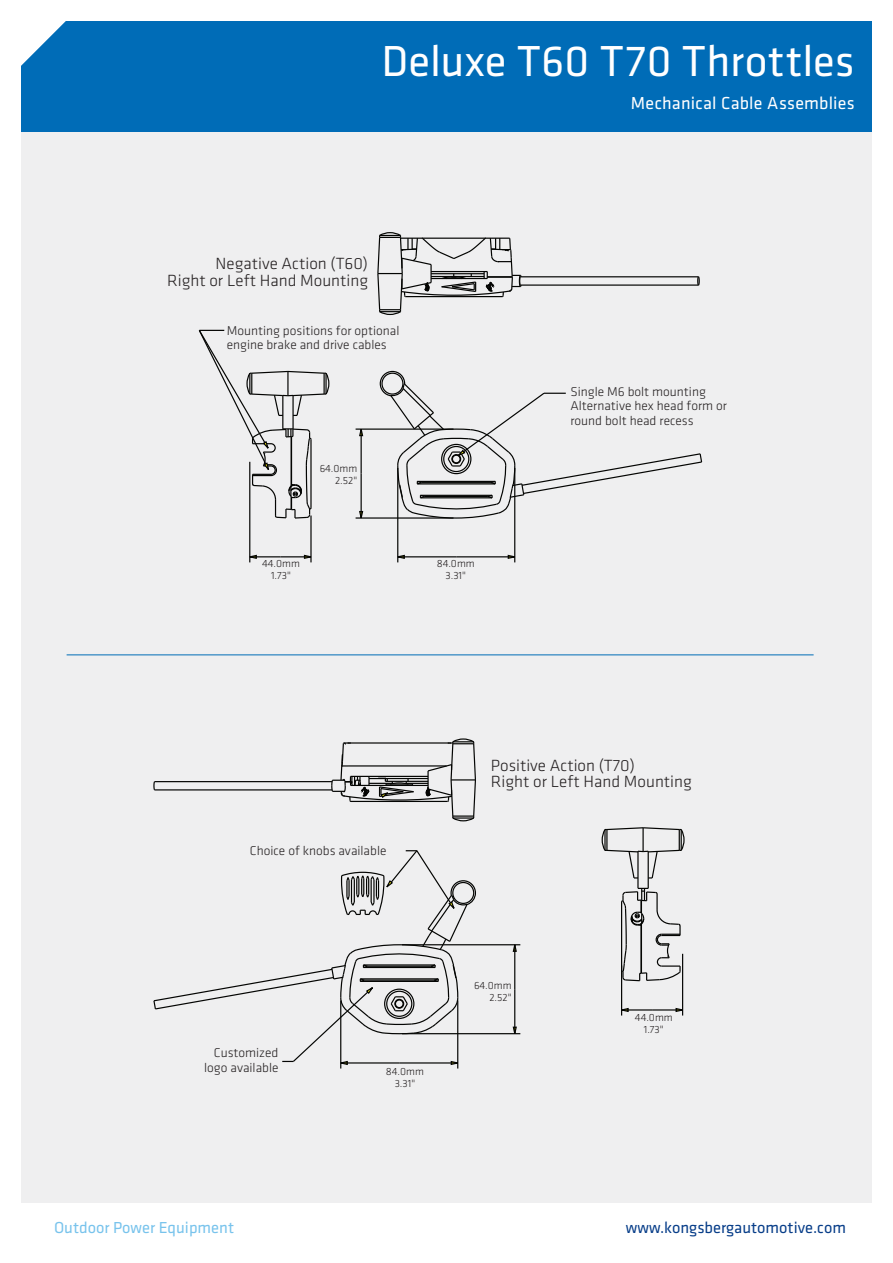
<style>
.page{position:relative;width:893px;height:1263px;background:#fff}
.page>*{position:absolute;margin:0;border:0;box-sizing:border-box;transform-origin:0 0}
.t1{font:45px "Klavika";letter-spacing:.01em;color:#fff}
.t2{font:18px "Klavika";letter-spacing:.01em;color:#fff}
.t3{font:300 16.8px/16.8px "Klavika";color:#231f20;text-align:right}
.t4{font:16.5px "Klavika";color:#083e89}
.t5{font:16.5px "Klavika";color:#78c3ec}
.t6{font:300 13.2px/14.4px "Klavika";color:#231f20}
.t7{font:300 10.8px/12px "Klavika";color:#231f20;text-align:center}
</style>
<div class="page">
<div style="left:21px;top:21px;width:851px;height:111px;background:#006cb7"></div>
<svg style="left:21px;top:21px;width:45px;height:45px"></svg>
<div style="left:21px;top:132px;width:851px;height:1070px;background:#efeff0"></div>
<svg style="left:696px;top:276px;width:4px;height:10px"></svg>
<hr style="left:520px;top:276px;width:178px;height:1px;background:#040503">
<hr style="left:520px;top:284px;width:178px;height:2px;background:#040503">
<svg style="left:377px;top:232px;width:145px;height:83px"></svg>
<svg style="left:379px;top:370px;width:324px;height:149px"></svg>
<svg style="left:198px;top:329px;width:132px;height:190px"></svg>
<svg style="left:250px;top:554px;width:8px;height:6px"></svg>
<svg style="left:303px;top:554px;width:7px;height:5px"></svg>
<hr style="left:250px;top:556px;width:30px;height:1px;background:#040503">
<hr style="left:280px;top:556px;width:31px;height:1px;background:#040503">
<hr style="left:249px;top:462px;width:1px;height:100px;background:#040503">
<hr style="left:310px;top:515px;width:2px;height:47px;background:#040503">
<svg style="left:359px;top:510px;width:5px;height:7px"></svg>
<svg style="left:359px;top:430px;width:5px;height:7px"></svg>
<hr style="left:361px;top:474px;width:1px;height:44px;background:#040503">
<hr style="left:361px;top:429px;width:1px;height:45px;background:#040503">
<hr style="left:356px;top:517px;width:97px;height:2px;background:#040503">
<hr style="left:356px;top:428px;width:97px;height:2px;background:#040503">
<svg style="left:398px;top:554px;width:8px;height:6px"></svg>
<svg style="left:507px;top:554px;width:9px;height:6px"></svg>
<hr style="left:398px;top:556px;width:58px;height:1px;background:#040503">
<hr style="left:456px;top:556px;width:59px;height:1px;background:#040503">
<hr style="left:397px;top:468px;width:1px;height:94px;background:#040503">
<hr style="left:514px;top:468px;width:1px;height:94px;background:#040503">
<hr style="left:648px;top:851px;width:1px;height:37px;background:#040503">
<hr style="left:637px;top:851px;width:2px;height:37px;background:#040503">
<svg style="left:601px;top:827px;width:84px;height:52px"></svg>
<hr style="left:604px;top:829px;width:2px;height:21px;background:#040503">
<svg style="left:621px;top:888px;width:60px;height:94px"></svg>
<hr style="left:155px;top:781px;width:177px;height:1px;background:#040503">
<hr style="left:155px;top:789px;width:177px;height:1px;background:#040503">
<svg style="left:153px;top:781px;width:3px;height:10px"></svg>
<svg style="left:331px;top:738px;width:145px;height:84px"></svg>
<svg style="left:512px;top:1026px;width:6px;height:9px"></svg>
<svg style="left:512px;top:945px;width:6px;height:8px"></svg>
<hr style="left:514px;top:989px;width:1px;height:45px;background:#040503">
<hr style="left:514px;top:945px;width:1px;height:44px;background:#040503">
<hr style="left:402px;top:1033px;width:118px;height:1px;background:#040503">
<hr style="left:402px;top:944px;width:118px;height:1px;background:#040503">
<hr style="left:340px;top:1000px;width:1px;height:68px;background:#040503">
<hr style="left:457px;top:1000px;width:1px;height:68px;background:#040503">
<svg style="left:622px;top:1007px;width:7px;height:6px"></svg>
<svg style="left:675px;top:1007px;width:9px;height:6px"></svg>
<hr style="left:622px;top:1009px;width:30px;height:1px;background:#040503">
<hr style="left:652px;top:1009px;width:31px;height:1px;background:#040503">
<hr style="left:621px;top:965px;width:1px;height:50px;background:#040503">
<hr style="left:682px;top:954px;width:1px;height:61px;background:#040503">
<svg style="left:153px;top:850px;width:324px;height:216px"></svg>
<hr style="left:67px;top:654px;width:747px;height:1px;background:#006cb7">
<p class="t1" style="left:381px;top:32px;width:475px">Deluxe T60 T70 Throttles</p>
<p class="t2" style="left:631px;top:91px;width:225px">Mechanical Cable Assemblies</p>
<p class="t3" style="left:167px;top:255px;width:202px">Negative Action (T60)<br>Right or Left Hand Mounting</p>
<p class="t6" style="left:227px;top:323px;width:174px">Mounting positions for optional engine brake and drive cables</p>
<p class="t7" style="left:320px;top:462px;width:39px;text-align:right">64.0mm<br>2.52"</p>
<p class="t7" style="left:262px;top:558px;width:39px">44.0mm<br>1.73"</p>
<p class="t7" style="left:437px;top:558px;width:39px">84.0mm<br>3.31"</p>
<p class="t6" style="left:570px;top:384px;width:158px">Single M6 bolt mounting<br>Alternative hex head form or round bolt head recess</p>
<p class="t6" style="left:250px;top:843px;width:138px">Choice of knobs available</p>
<p class="t6" style="left:204px;top:1046px;width:76px;text-align:right">Customized logo available</p>
<p class="t7" style="left:386px;top:1066px;width:39px">84.0mm<br>3.31"</p>
<p class="t3" style="left:491px;top:756px;width:202px;text-align:left">Positive Action (T70)<br>Right or Left Hand Mounting</p>
<p class="t7" style="left:474px;top:979px;width:39px;text-align:right">64.0mm<br>2.52"</p>
<p class="t7" style="left:635px;top:1011px;width:39px">44.0mm<br>1.73"</p>
<p class="t5" style="left:54px;top:1216px;width:182px">Outdoor Power Equipment</p>
<p class="t4" style="left:626px;top:1216px;width:222px">www.kongsbergautomotive.com</p>
</div>
